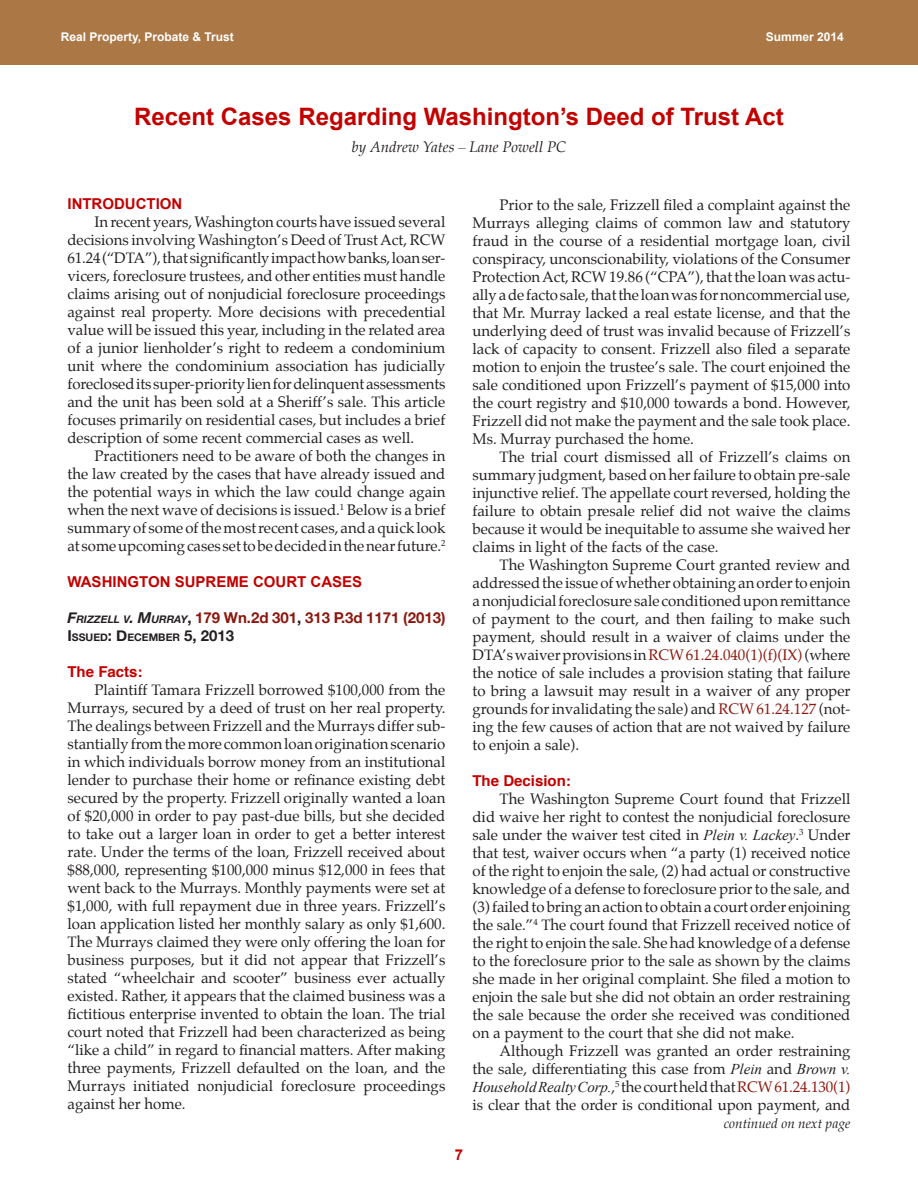
<style>
.page{position:relative;width:918px;height:1188px;background:#fff}
.page>*{position:absolute;margin:0;border:0;box-sizing:border-box;transform-origin:0 0}
.title_new_column{font:700 24px "Arial";color:#c30000}
.body{font:15px/18px "Palatino";color:#231f20;text-align:justify}
.outline1a{font:700 15px "Helvetica Neue";color:#8b180e}
.outline1{font:700 15px "Arial";color:#c30000}
.byline{font:italic 15px "Palatino";color:#231f20}
.sub{font:700 15px "Helvetica";color:#c30000}
.continued_on{font:italic 13.5px "Palatino";color:#231f20}
.t1{font:700 12px "Arial";color:#fff}
.outline1a-2{font:700 10.5px "Helvetica Neue";color:#231f20}
.s1{font-style:italic;color:#231f20}
.s2{font-style:italic;font-size:10.5px;color:#231f20}
.s3{color:#231f20}
.s4{font-size:15px}
.s5{color:#8b180e}
.s6{font-family:"Times New Roman";font-style:italic}
</style>
<div class="page">
<div style="left:0;top:0;width:918px;height:65px;background:#ab7745"></div>
<p class="t1" style="left:61px;top:28px;width:175px">Real Property, Probate &amp; Trust</p>
<p class="t1" style="left:766px;top:28px;width:80px">Summer 2014</p>
<p class="title_new_column" style="left:134px;top:101px;width:651px">Recent Cases Regarding Washington’s Deed of Trust Act</p>
<p class="byline" style="left:352px;top:135px;width:216px">by Andrew Yates – Lane Powell PC</p>
<p class="outline1" style="left:67px;top:194px;width:116px">INTRODUCTION</p>
<p class="body" style="left:67px;top:213px;width:380px;text-indent:27px">In recent years, Washington courts have issued several decisions involving Washington’s Deed of Trust Act, RCW 61.24 (“DTA”), that significantly impact how banks, loan ser&shy;vicers, foreclosure trustees, and other entities must handle claims arising out of nonjudicial foreclosure proceedings against real property. More decisions with precedential value will be issued this year, including in the related area of a junior lienholder’s right to redeem a condominium unit where the condominium association has judicially foreclosed its super-priority lien for delinquent assessments and the unit has been sold at a Sheriff’s sale. This article focuses primarily on residential cases, but includes a brief description of some recent commercial cases as well.</p>
<p class="body" style="left:67px;top:447px;width:380px;text-indent:27px">Practitioners need to be aware of both the changes in the law created by the cases that have already issued and the potential ways in which the law could change again when the next wave of decisions is issued.<sup>1</sup> Below is a brief summary of some of the most recent cases, and a quick look at some upcoming cases set to be decided in the near future.<sup>2</sup></p>
<p class="outline1" style="left:68px;top:572px;width:296px">WASHINGTON SUPREME COURT CASES</p>
<p class="outline1a" style="left:68px;top:608px;width:380px"><span class="s1">F</span><span class="s2">RIZZELL V</span><span class="s1">. M</span><span class="s2">URRAY</span><span class="s3">,</span> 179 Wn.2d 301<span class="s3">,</span> 313 P.3d 1171 (2013)</p>
<p class="outline1a-2" style="left:68px;top:631px;width:168px"><span class="s4">I</span>SSUED<span class="s4">: D</span>ECEMBER <span class="s4">5, 2013</span></p>
<p class="sub" style="left:68px;top:660px;width:77px">The Facts:</p>
<p class="body" style="left:68px;top:681px;width:380px;text-indent:27px">Plaintiff Tamara Frizzell borrowed $100,000 from the Murrays, secured by a deed of trust on her real property.<br>The dealings between Frizzell and the Murrays differ sub&shy;stantially from the more common loan origination scenario in which individuals borrow money from an institutional lender to purchase their home or refinance existing debt secured by the property. Frizzell originally wanted a loan of $20,000 in order to pay past-due bills, but she decided to take out a larger loan in order to get a better interest rate. Under the terms of the loan, Frizzell received about $88,000, representing $100,000 minus $12,000 in fees that went back to the Murrays. Monthly payments were set at $1,000, with full repayment due in three years. Frizzell’s loan application listed her monthly salary as only $1,600.<br>The Murrays claimed they were only offering the loan for business purposes, but it did not appear that Frizzell’s stated “wheelchair and scooter” business ever actually existed. Rather, it appears that the claimed business was a fictitious enterprise invented to obtain the loan. The trial court noted that Frizzell had been characterized as being “like a child” in regard to financial matters. After making three payments, Frizzell defaulted on the loan, and the Murrays initiated nonjudicial foreclosure proceedings against her home.</p>
<p class="outline1" style="left:455px;top:1145px;width:10px">7</p>
<p class="body" style="left:472px;top:196px;width:380px;text-indent:27px">Prior to the sale, Frizzell filed a complaint against the Murrays alleging claims of common law and statutory fraud in the course of a residential mortgage loan, civil conspiracy, unconscionability, violations of the Consumer Protection Act, RCW 19.86 (“CPA”), that the loan was actu&shy;ally a de facto sale, that the loan was for noncommercial use, that Mr. Murray lacked a real estate license, and that the underlying deed of trust was invalid because of Frizzell’s lack of capacity to consent. Frizzell also filed a separate motion to enjoin the trustee’s sale. The court enjoined the sale conditioned upon Frizzell’s payment of $15,000 into the court registry and $10,000 towards a bond. However, Frizzell did not make the payment and the sale took place.<br>Ms. Murray purchased the home.</p>
<p class="body" style="left:472px;top:448px;width:380px;text-indent:27px">The trial court dismissed all of Frizzell’s claims on summary judgment, based on her failure to obtain pre-sale injunctive relief. The appellate court reversed, holding the failure to obtain presale relief did not waive the claims because it would be inequitable to assume she waived her claims in light of the facts of the case.</p>
<p class="body" style="left:472px;top:556px;width:380px;text-indent:27px">The Washington Supreme Court granted review and addressed the issue of whether obtaining an order to enjoin a nonjudicial foreclosure sale conditioned upon remittance of payment to the court, and then failing to make such payment, should result in a waiver of claims under the DTA’s waiver provisions in <span class="s5">RCW 61.24.040(1)(f)(IX)</span> (where the notice of sale includes a provision stating that failure to bring a lawsuit may result in a waiver of any proper grounds for invalidating the sale) and <span class="s5">RCW 61.24.127</span> (not&shy;ing the few causes of action that are not waived by failure to enjoin a sale).</p>
<p class="sub" style="left:473px;top:769px;width:100px">The Decision:</p>
<p class="body" style="left:473px;top:790px;width:380px;text-indent:27px">The Washington Supreme Court found that Frizzell did waive her right to contest the nonjudicial foreclosure sale under the waiver test cited in <span class="s6">Plein v. Lackey</span>.<sup>3</sup> Under that test, waiver occurs when “a party (1) received notice of the right to enjoin the sale, (2) had actual or constructive knowledge of a defense to foreclosure prior to the sale, and (3) failed to bring an action to obtain a court order enjoining the sale.”<sup>4</sup> The court found that Frizzell received notice of the right to enjoin the sale. She had knowledge of a defense to the foreclosure prior to the sale as shown by the claims she made in her original complaint. She filed a motion to enjoin the sale but she did not obtain an order restraining the sale because the order she received was conditioned on a payment to the court that she did not make.</p>
<p class="body" style="left:473px;top:1042px;width:380px;text-indent:27px">Although Frizzell was granted an order restraining the sale, differentiating this case from <span class="s6">Plein</span> and <span class="s6">Brown v.<br>Household Realty Corp.</span>,<sup>5</sup> the court held that <span class="s5">RCW 61.24.130(1) </span>is clear that the order is conditional upon payment, and</p>
<p class="continued_on" style="left:724px;top:1113px;width:128px">continued on next page</p>
</div>
